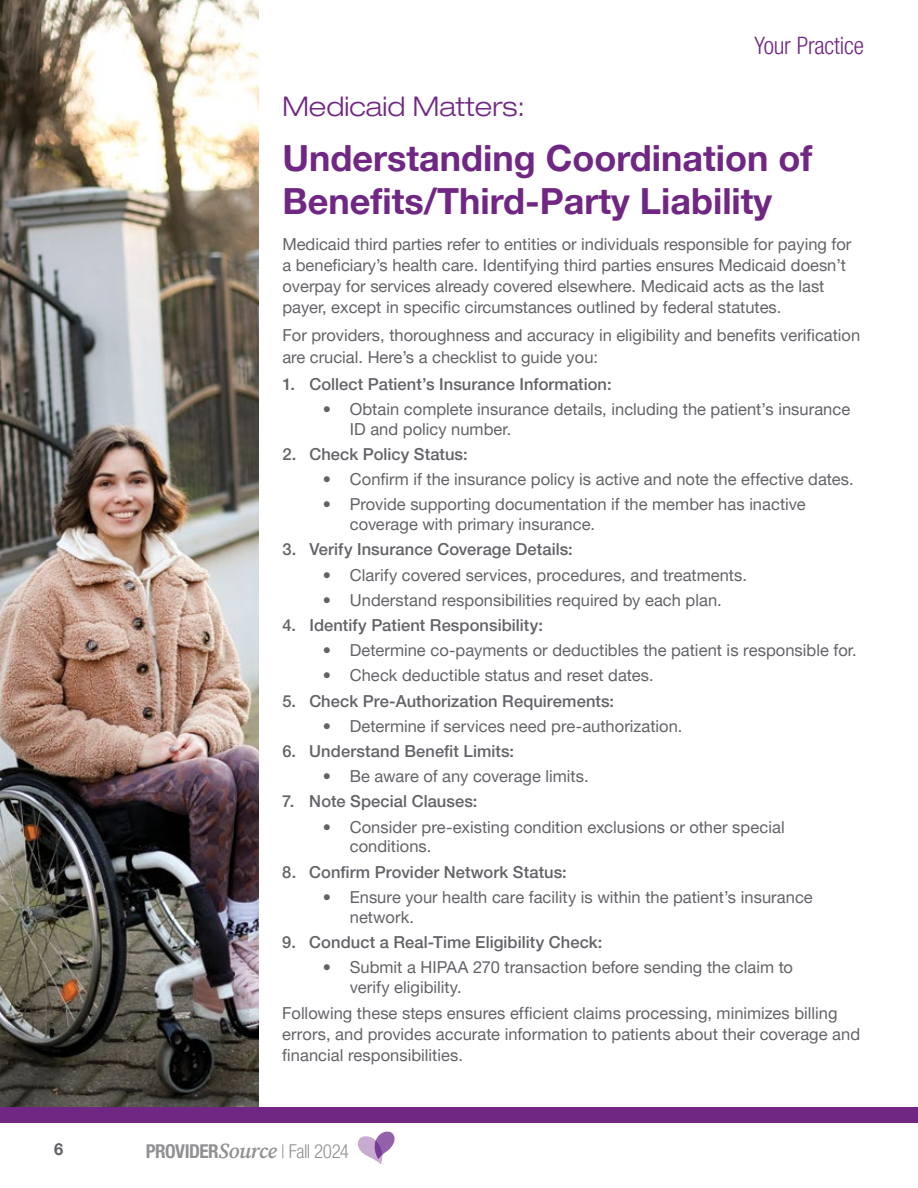
<style>
.page{position:relative;width:918px;height:1188px;background:#fff}
.page>*{position:absolute;margin:0;border:0;box-sizing:border-box;transform-origin:0 0}
.t1{font:700 36px/43.2px "Helvetica Neue LT Pro";color:#702784}
.t2{font:300 expanded 27px "Helvetica Neue LT Pro";color:#702784}
.t3{font:300 condensed 24px "Helvetica Neue LT Pro";letter-spacing:-.01em;color:#702784}
.t4{font:300 condensed 19.05px "Helvetica Neue LT Pro";letter-spacing:-.025em;color:#606165}
.t5{font:16.5px/21px "Helvetica Neue LT Pro";color:#626368}
.t6{font:500 16.5px "Helvetica Neue LT Pro";letter-spacing:.005em;color:#626368}
.t7{font:700 16.5px "Helvetica Neue LT Pro";color:#606165}
.s1{font-weight:700}
.s2{font-family:"Source Serif Variable";font-weight:400;font-style:italic;font-stretch:normal;font-size:21.45px}
</style>
<div class="page">
<svg style="left:358px;top:1132px;width:37px;height:32px"></svg>
<img style="left:0;top:0;width:259px;height:1107px">
<div style="left:0;top:1107px;width:918px;height:15px;background:#702784"></div>
<p class="t7" style="left:54px;top:1139px;width:11px">6</p>
<h3 class="t3" style="left:754px;top:32px;width:111px">Your Practice</h3>
<h2 class="t2" style="left:282px;top:89px;width:244px">Medicaid Matters:</h2>
<h1 class="t1" style="left:282px;top:136px;width:531px">Understanding Coordination of<br>Benefits/Third-Party Liability</h1>
<p class="t5" style="left:282px;top:233px;width:571px">Medicaid third parties refer to entities or individuals responsible for paying for a beneficiary’s health care. Identifying third parties ensures Medicaid doesn’t overpay for services already covered elsewhere. Medicaid acts as the last payer, except in specific circumstances outlined by federal statutes.</p>
<p class="t5" style="left:282px;top:323px;width:579px;line-height:22.5px">For providers, thoroughness and accuracy in eligibility and benefits verification are crucial. Here’s a checklist to guide you:</p>
<p class="t6" style="left:282px;top:374px;width:331px">1. Collect Patient’s Insurance Information:</p>
<p class="t5" style="left:350px;top:399px;width:502px;line-height:19.8px;text-indent:-27px">• Obtain complete insurance details, including the patient’s insurance<br>ID and policy number.</p>
<p class="t6" style="left:282px;top:444px;width:187px">2. Check Policy Status:</p>
<p class="t5" style="left:323px;top:468px;width:532px">• Confirm if the insurance policy is active and note the effective dates.</p>
<p class="t5" style="left:350px;top:494px;width:457px;line-height:19.8px;text-indent:-27px">• Provide supporting documentation if the member has inactive coverage with primary insurance.</p>
<p class="t6" style="left:282px;top:540px;width:292px">3. Verify Insurance Coverage Details:</p>
<p class="t5" style="left:323px;top:564px;width:426px">• Clarify covered services, procedures, and treatments.</p>
<p class="t5" style="left:323px;top:589px;width:400px">• Understand responsibilities required by each plan.</p>
<p class="t6" style="left:282px;top:615px;width:262px">4. Identify Patient Responsibility:</p>
<p class="t5" style="left:323px;top:639px;width:536px">• Determine co-payments or deductibles the patient is responsible for.</p>
<p class="t5" style="left:323px;top:665px;width:332px">• Check deductible status and reset dates.</p>
<p class="t6" style="left:282px;top:691px;width:333px">5. Check Pre-Authorization Requirements:</p>
<p class="t5" style="left:323px;top:715px;width:361px">• Determine if services need pre-authorization.</p>
<p class="t6" style="left:282px;top:741px;width:233px">6. Understand Benefit Limits:</p>
<p class="t5" style="left:323px;top:765px;width:267px">• Be aware of any coverage limits.</p>
<p class="t6" style="left:282px;top:792px;width:197px">7. Note Special Clauses:</p>
<p class="t5" style="left:350px;top:816px;width:436px;line-height:19.8px;text-indent:-27px">• Consider pre-existing condition exclusions or other special conditions.</p>
<p class="t6" style="left:282px;top:862px;width:286px">8. Confirm Provider Network Status:</p>
<p class="t5" style="left:350px;top:887px;width:464px;line-height:19.8px;text-indent:-27px">• Ensure your health care facility is within the patient’s insurance network.</p>
<p class="t6" style="left:282px;top:932px;width:322px">9. Conduct a Real-Time Eligibility Check:</p>
<p class="t5" style="left:350px;top:957px;width:445px;line-height:19.8px;text-indent:-27px">• Submit a HIPAA 270 transaction before sending the claim to verify eligibility.</p>
<p class="t5" style="left:282px;top:1002px;width:579px">Following these steps ensures efficient claims processing, minimizes billing errors, and provides accurate information to patients about their coverage and financial responsibilities.</p>
<p class="t4" style="left:146px;top:1140px;width:205px"><span class="s1">PROVIDER</span><span class="s2">Source</span> | Fall 2024</p>
</div>
